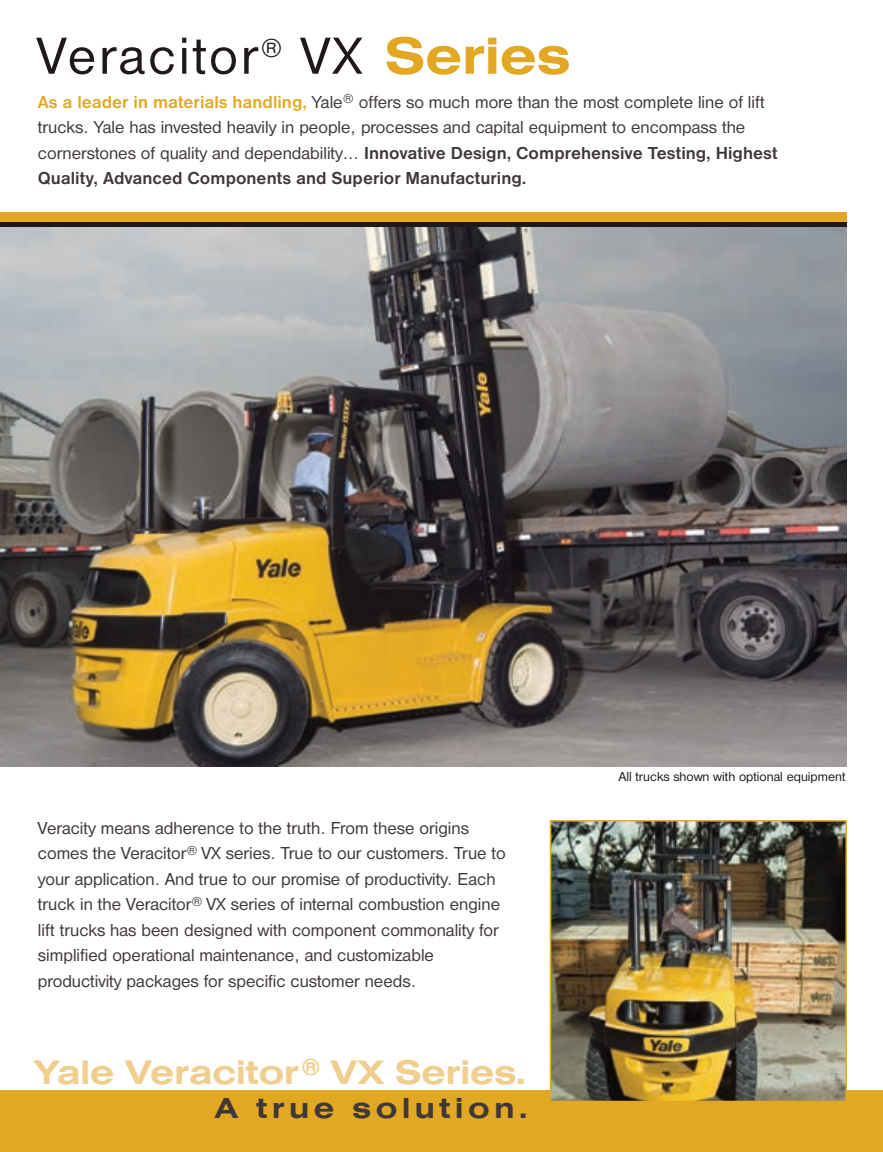
<style>
.page{position:relative;width:883px;height:1152px;background:#fff}
.page>*{position:absolute;margin:0;border:0;box-sizing:border-box;transform-origin:0 0}
.t1{font:54px "Nimbus San D";letter-spacing:.06em;color:#201919}
.t2{font:35.25px "Nimbus San D Bold Exte";color:#efce8e}
.t3{font:30px "Nimbus San D Bold Exte";letter-spacing:.155em;color:#3f3837}
.t4{font:18px/25.5px "Nimbus San D";color:#3f3837}
.t5{font:13.5px "Nimbus San D";color:#201919}
.s1{font-family:"Nimbus San D Bold Exte";color:#e2a824}
.s2{font-weight:700;color:#e2a824}
.s3{font-weight:700}
</style>
<div class="page">
<div style="left:0;top:1089px;width:882px;height:62px;background:#e2a824"></div>
<img style="left:0;top:227px;width:846px;height:538px">
<div style="left:0;top:212px;width:846px;height:10px;background:#e2a824"></div>
<div style="left:0;top:222px;width:846px;height:5px;background:#201919"></div>
<img style="left:552px;top:822px;width:291px;height:276px">
<div style="left:549px;top:819px;width:297px;height:282px;border:2px solid #e2a824"></div>
<h1 class="t1" style="left:37px;top:23px;width:534px">Veracitor<sup>®</sup> VX <span class="s1">Series</span></h1>
<p class="t4" style="left:38px;top:89px;width:741px"><span class="s2">As a leader in materials handling,</span> Yale<sup>®</sup> offers so much more than the most complete line of lift trucks. Yale has invested heavily in people, processes and capital equipment to encompass the cornerstones of quality and dependability… <span class="s3">Innovative Design, Comprehensive Testing, Highest Quality, Advanced Components and Superior Manufacturing.</span></p>
<p class="t4" style="left:38px;top:814px;width:469px">Veracity means adherence to the truth. From these origins comes the Veracitor<sup>®</sup> VX series. True to our customers. True to your application. And true to our promise of productivity. Each truck in the Veracitor<sup>®</sup> VX series of internal combustion engine lift trucks has been designed with component commonality for simplified operational maintenance, and customizable productivity packages for specific customer needs.</p>
<h2 class="t2" style="left:34px;top:1051px;width:494px">Yale Veracitor<sup>®</sup> VX Series.</h2>
<h3 class="t3" style="left:214px;top:1089px;width:314px">A true solution.</h3>
<p class="t5" style="left:619px;top:768px;width:228px">All trucks shown with optional equipment</p>
</div>
